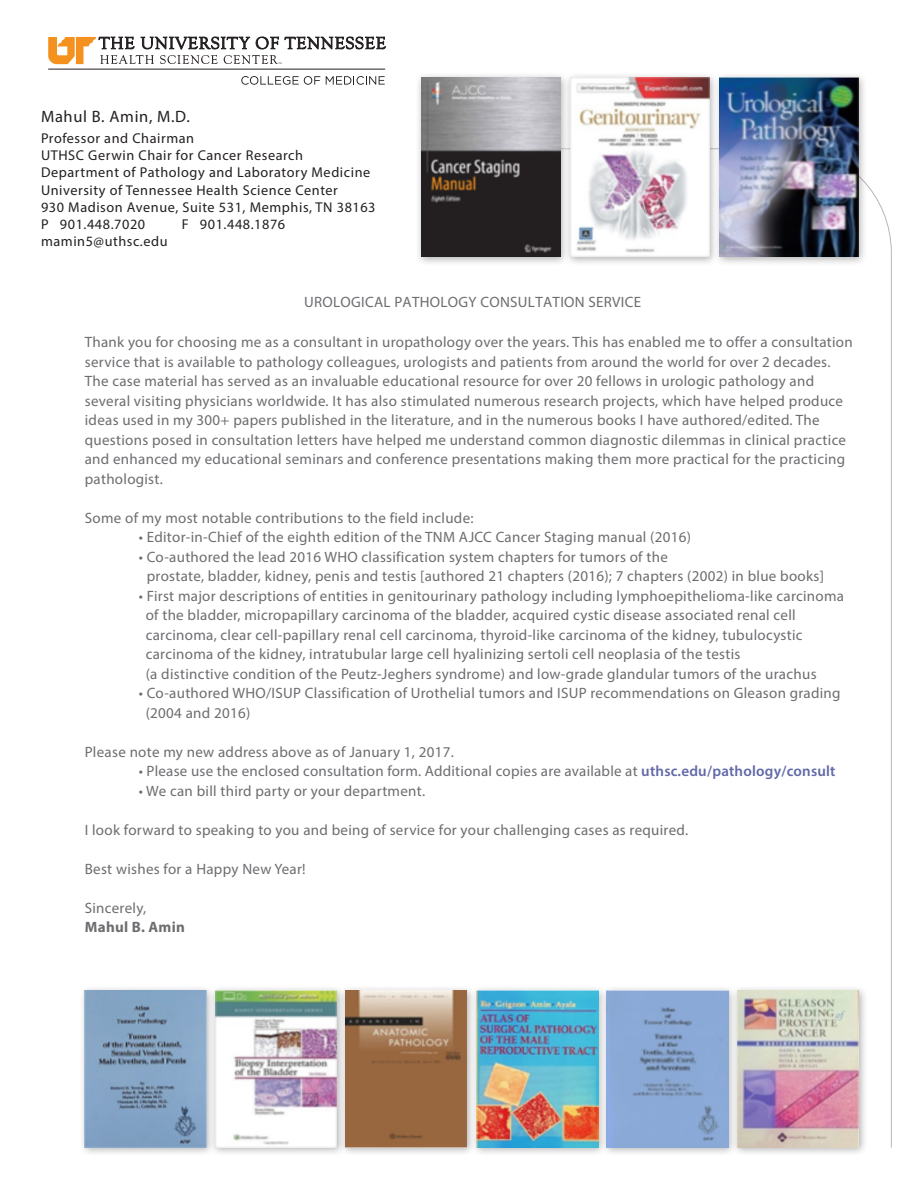
<style>
.page{position:relative;width:918px;height:1188px;background:#fff}
.page>*{position:absolute;margin:0;border:0;box-sizing:border-box;transform-origin:0 0}
.t1{font:16.5px "Myriad Pro";letter-spacing:.04em;color:#231f20}
.t2{font:15px/19.5px "Myriad Pro";letter-spacing:.02em;color:#6c6d70}
.t3{font:700 15px "Myriad Pro";letter-spacing:.02em;color:#6c6d70}
.t4{font:14.25px "Myriad Pro";letter-spacing:.04em;color:#231f20}
.s1{font-weight:600;color:#6168a7}
</style>
<div class="page">
<svg style="left:868px;top:186px;width:24px;height:962px"></svg>
<div style="left:416px;top:71px;width:153px;height:195px;background:#231f20;opacity:.35"></div>
<img style="left:421px;top:78px;width:139px;height:179px">
<div style="left:565px;top:72px;width:154px;height:194px;background:#231f20;opacity:.35"></div>
<img style="left:570px;top:78px;width:140px;height:179px">
<div style="left:714px;top:72px;width:154px;height:194px;background:#231f20;opacity:.35"></div>
<img style="left:720px;top:78px;width:139px;height:179px">
<div style="left:79px;top:985px;width:137px;height:171px;background:#231f20;opacity:.35"></div>
<img style="left:85px;top:991px;width:121px;height:157px">
<div style="left:209px;top:985px;width:137px;height:171px;background:#231f20;opacity:.35"></div>
<img style="left:215px;top:991px;width:122px;height:157px">
<div style="left:340px;top:985px;width:136px;height:171px;background:#231f20;opacity:.35"></div>
<img style="left:345px;top:991px;width:122px;height:156px">
<div style="left:471px;top:985px;width:136px;height:171px;background:#231f20;opacity:.35"></div>
<img style="left:477px;top:991px;width:121px;height:157px">
<div style="left:601px;top:985px;width:137px;height:171px;background:#231f20;opacity:.35"></div>
<img style="left:607px;top:991px;width:121px;height:157px">
<div style="left:731px;top:985px;width:137px;height:171px;background:#231f20;opacity:.35"></div>
<img style="left:737px;top:991px;width:122px;height:157px">
<svg style="left:48px;top:36px;width:338px;height:28px"></svg>
<svg style="left:241px;top:76px;width:79px;height:9px"></svg>
<svg style="left:326px;top:76px;width:59px;height:9px"></svg>
<hr style="left:48px;top:69px;width:337px;height:1px;background:#241f21">
<p class="t1" style="left:41px;top:107px;width:150px">Mahul B. Amin, M.D.</p>
<p class="t4" style="left:41px;top:130px;width:155px">Professor and Chairman</p>
<p class="t4" style="left:41px;top:147px;width:264px">UTHSC Gerwin Chair for Cancer Research</p>
<p class="t4" style="left:41px;top:164px;width:331px">Department of Pathology and Laboratory Medicine</p>
<p class="t4" style="left:41px;top:181px;width:298px">University of Tennessee Health Science Center</p>
<p class="t4" style="left:41px;top:198px;width:336px">930 Madison Avenue, Suite 531, Memphis, TN 38163</p>
<p class="t4" style="left:41px;top:215px;width:106px">P 901.448.7020</p>
<p class="t4" style="left:182px;top:215px;width:105px">F 901.448.1876</p>
<p class="t4" style="left:41px;top:232px;width:128px">mamin5@uthsc.edu</p>
<p class="t2" style="left:304px;top:292px;width:339px">UROLOGICAL PATHOLOGY CONSULTATION SERVICE</p>
<p class="t2" style="left:85px;top:332px;width:770px">Thank you for choosing me as a consultant in uropathology over the years. This has enabled me to offer a consultation service that is available to pathology colleagues, urologists and patients from around the world for over 2 decades.<br>The case material has served as an invaluable educational resource for over 20 fellows in urologic pathology and several visiting physicians worldwide. It has also stimulated numerous research projects, which have helped produce ideas used in my 300+ papers published in the literature, and in the numerous books I have authored/edited. The questions posed in consultation letters have helped me understand common diagnostic dilemmas in clinical practice and enhanced my educational seminars and conference presentations making them more practical for the practicing pathologist.</p>
<p class="t2" style="left:85px;top:508px;width:390px">Some of my most notable contributions to the field include:</p>
<p class="t2" style="left:139px;top:527px;width:554px">• Editor-in-Chief of the eighth edition of the TNM AJCC Cancer Staging manual (2016)</p>
<p class="t2" style="left:139px;top:547px;width:531px">• Co-authored the lead 2016 WHO classification system chapters for tumors of the</p>
<p class="t2" style="left:147px;top:566px;width:679px">prostate, bladder, kidney, penis and testis [authored 21 chapters (2016); 7 chapters (2002) in blue books]</p>
<p class="t2" style="left:139px;top:586px;width:707px">• First major descriptions of entities in genitourinary pathology including lymphoepithelioma-like carcinoma</p>
<p class="t2" style="left:146px;top:605px;width:652px">of the bladder, micropapillary carcinoma of the bladder, acquired cystic disease associated renal cell</p>
<p class="t2" style="left:146px;top:625px;width:658px">carcinoma, clear cell-papillary renal cell carcinoma, thyroid-like carcinoma of the kidney, tubulocystic</p>
<p class="t2" style="left:146px;top:644px;width:596px">carcinoma of the kidney, intratubular large cell hyalinizing sertoli cell neoplasia of the testis</p>
<p class="t2" style="left:146px;top:664px;width:672px">(a distinctive condition of the Peutz-Jeghers syndrome) and low-grade glandular tumors of the urachus</p>
<p class="t2" style="left:139px;top:683px;width:703px">• Co-authored WHO/ISUP Classification of Urothelial tumors and ISUP recommendations on Gleason grading</p>
<p class="t2" style="left:146px;top:703px;width:106px">(2004 and 2016)</p>
<p class="t2" style="left:85px;top:742px;width:371px">Please note my new address above as of January 1, 2017.</p>
<p class="t2" style="left:139px;top:761px;width:698px">• Please use the enclosed consultation form. Additional copies are available at <span class="s1">uthsc.edu/pathology/consult</span></p>
<p class="t2" style="left:139px;top:781px;width:288px">• We can bill third party or your department.</p>
<p class="t2" style="left:85px;top:820px;width:605px">I look forward to speaking to you and being of service for your challenging cases as required.</p>
<p class="t2" style="left:85px;top:859px;width:222px">Best wishes for a Happy New Year!</p>
<p class="t2" style="left:85px;top:898px;width:63px">Sincerely,</p>
<p class="t3" style="left:85px;top:917px;width:102px">Mahul B. Amin</p>
</div>
